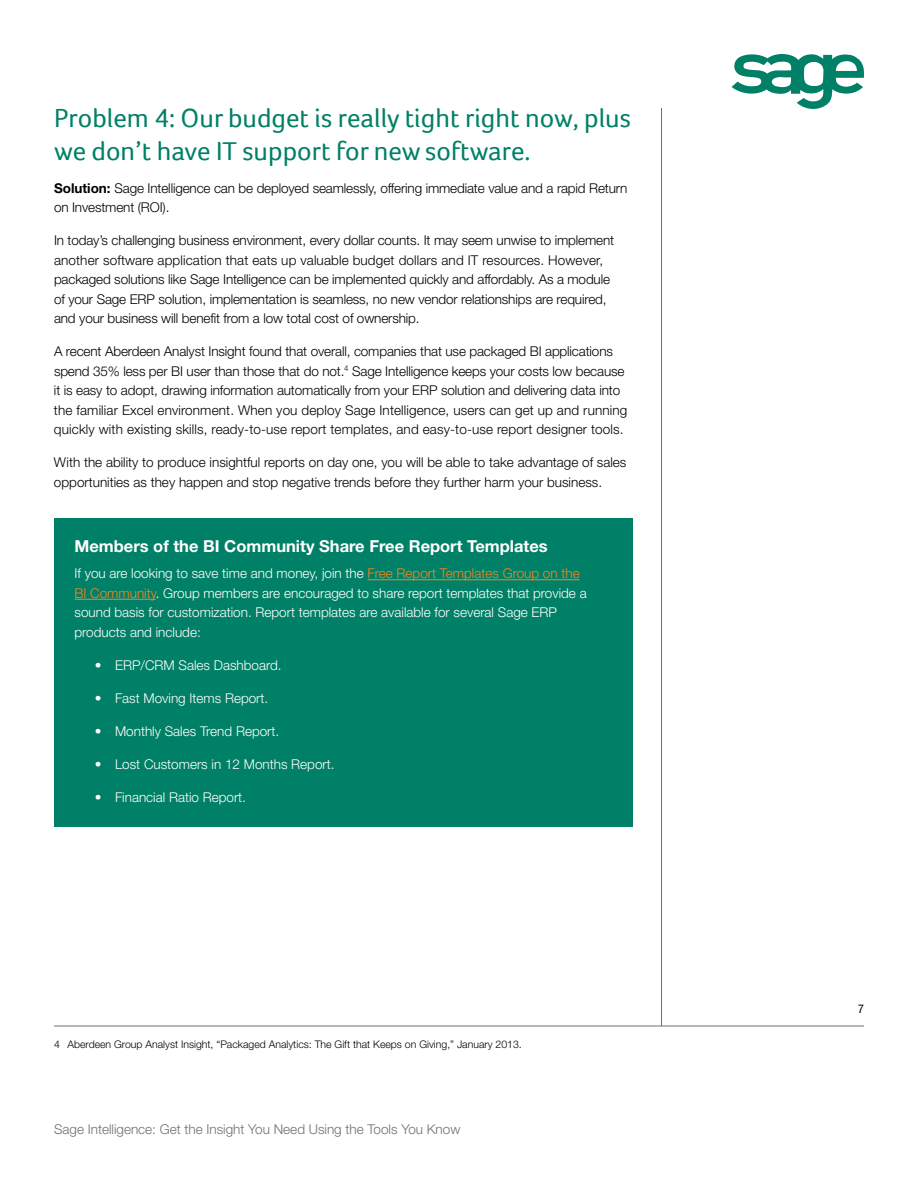
<style>
.page{position:relative;width:918px;height:1188px;background:#fff}
.page>*{position:absolute;margin:0;border:0;box-sizing:border-box;transform-origin:0 0}
.t1{font:27px/32.5px "Foco";color:#008066}
.t2{font:700 16.5px "Helvetica Neue";color:#fff}
.t3{font:300 13.5px/19.5px "Helvetica Neue";letter-spacing:-.01em;color:#000}
.t4{font:300 13.5px/19.5px "Helvetica Neue";color:#fff}
.t5{font:300 13.5px "Helvetica Neue";color:#717073}
.t6{font:condensed 12px "Helvetica Neue";color:#000}
.t7{font:300 10.5px "Helvetica Neue";color:#000}
.s1{font-weight:700}
.s2{color:#f6861f}
</style>
<div class="page">
<hr style="left:54px;top:1026px;width:810px;height:1px;background:#717073">
<hr style="left:661px;top:108px;width:1px;height:918px;background:#717073">
<svg style="left:732px;top:54px;width:132px;height:55px"></svg>
<div style="left:54px;top:518px;width:579px;height:309px;background:#008066"></div>
<hr style="left:368px;top:579px;width:212px;height:1px;background:#f6861f">
<hr style="left:75px;top:599px;width:81px;height:1px;background:#f6861f">
<h1 class="t1" style="left:54px;top:102px;width:579px">Problem 4: Our budget is really tight right now, plus we don’t have IT support for new software.</h1>
<p class="t3" style="left:54px;top:178px;width:575px"><span class="s1">Solution:</span> Sage Intelligence can be deployed seamlessly, offering immediate value and a rapid Return on Investment (ROI).</p>
<p class="t3" style="left:54px;top:230px;width:562px">In today’s challenging business environment, every dollar counts. It may seem unwise to implement another software application that eats up valuable budget dollars and IT resources. However, packaged solutions like Sage Intelligence can be implemented quickly and affordably. As a module of your Sage ERP solution, implementation is seamless, no new vendor relationships are required, and your business will benefit from a low total cost of ownership.</p>
<p class="t3" style="left:54px;top:341px;width:575px">A recent Aberdeen Analyst Insight found that overall, companies that use packaged BI applications spend 35% less per BI user than those that do not.<sup>4</sup> Sage Intelligence keeps your costs low because it is easy to adopt, drawing information automatically from your ERP solution and delivering data into the familiar Excel environment. When you deploy Sage Intelligence, users can get up and running quickly with existing skills, ready-to-use report templates, and easy-to-use report designer tools.</p>
<p class="t3" style="left:54px;top:452px;width:574px">With the ability to produce insightful reports on day one, you will be able to take advantage of sales opportunities as they happen and stop negative trends before they further harm your business.</p>
<p class="t2" style="left:75px;top:536px;width:475px">Members of the BI Community Share Free Report Templates</p>
<p class="t4" style="left:75px;top:564px;width:514px">If you are looking to save time and money, join the <span class="s2">Free Report Templates Group on the BI Community</span>. Group members are encouraged to share report templates that provide a sound basis for customization. Report templates are available for several Sage ERP products and include:</p>
<p class="t4" style="left:95px;top:655px;width:188px">• ERP/CRM Sales Dashboard.</p>
<p class="t4" style="left:95px;top:688px;width:175px">• Fast Moving Items Report.</p>
<p class="t4" style="left:95px;top:721px;width:186px">• Monthly Sales Trend Report.</p>
<p class="t4" style="left:95px;top:754px;width:241px">• Lost Customers in 12 Months Report.</p>
<p class="t4" style="left:95px;top:787px;width:153px">• Financial Ratio Report.</p>
<p class="t7" style="left:54px;top:1038px;width:469px">4 Aberdeen Group Analyst Insight, “Packaged Analytics: The Gift that Keeps on Giving,” January 2013.</p>
<p class="t5" style="left:54px;top:1121px;width:408px">Sage Intelligence: Get the Insight You Need Using the Tools You Know</p>
<p class="t6" style="left:858px;top:1001px;width:7px">7</p>
</div>
